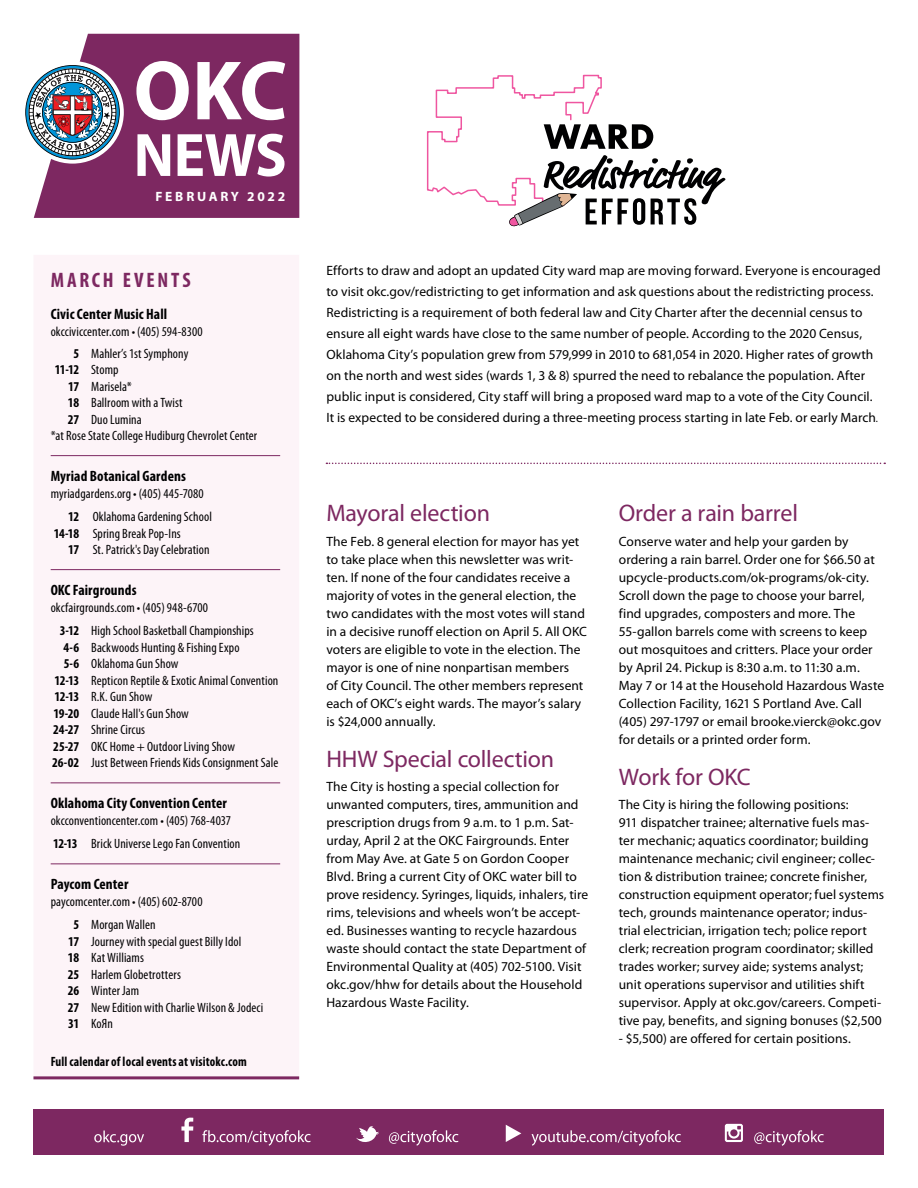
<style>
.page{position:relative;width:918px;height:1188px;background:#fff}
.page>*{position:absolute;margin:0;border:0;box-sizing:border-box;transform-origin:0 0}
.t1{font:24px "Myriad Pro";letter-spacing:-.01em;color:#7d2861}
.t2{font:700 condensed 21px "Myriad Pro";letter-spacing:.13em;color:#7d2861}
.t3{font:700 condensed 15px "Myriad Pro";letter-spacing:.005em;color:#000001}
.t4{font:13.5px/18px "Myriad Pro";letter-spacing:.005em;color:#000001}
.t5{font:condensed 13.5px/16.5px "Myriad Pro";letter-spacing:.005em;color:#000001}
.t6{font:700 condensed 13.5px "Myriad Pro";letter-spacing:.01em;color:#000001;scale:.95 1}
.t7{font:700 13.5px "Myriad Pro";letter-spacing:.2em;color:#fff}
.t8{font:700 condensed 13.5px "Myriad Pro";letter-spacing:.01em;color:#000001}
.s1{font-weight:700}
.s2{font-weight:400}
.s3{font-stretch:condensed;font-size:12px}
</style>
<div class="page">
<div style="left:34px;top:255px;width:265px;height:821px;background:#fdf4f8"></div>
<hr style="left:33px;top:1076px;width:266px;height:3px;background:#7d2861">
<hr style="left:51px;top:455px;width:229px;height:1px;background:#7d2861">
<hr style="left:51px;top:569px;width:229px;height:1px;background:#7d2861">
<hr style="left:51px;top:782px;width:229px;height:1px;background:#7d2861">
<hr style="left:51px;top:863px;width:229px;height:1px;background:#7d2861">
<svg style="left:426px;top:74px;width:299px;height:153px"></svg>
<svg style="left:326px;top:463px;width:559px;height:1px"></svg>
<svg style="left:34px;top:34px;width:265px;height:184px;background:#87386d"></svg>
<div style="left:21px;top:61px;width:103px;height:103px;background:#fff;border-radius:50%"></div>
<img style="left:25px;top:65px;width:95px;height:95px">
<svg style="left:137px;top:130px;width:148px;height:47px"></svg>
<svg style="left:136px;top:61px;width:149px;height:59px"></svg>
<div style="left:34px;top:1109px;width:850px;height:45px;background:#7d2861"></div>
<svg style="left:356px;top:1126px;width:23px;height:16px"></svg>
<svg style="left:389px;top:1130px;width:69px;height:16px"></svg>
<svg style="left:506px;top:1125px;width:15px;height:17px"></svg>
<svg style="left:532px;top:1130px;width:149px;height:16px"></svg>
<svg style="left:754px;top:1130px;width:70px;height:16px"></svg>
<svg style="left:725px;top:1124px;width:18px;height:18px"></svg>
<svg style="left:181px;top:1118px;width:12px;height:24px"></svg>
<svg style="left:202px;top:1130px;width:109px;height:16px"></svg>
<svg style="left:94px;top:1131px;width:50px;height:15px"></svg>
<p class="t7" style="left:155px;top:188px;width:131px">FEBRUARY 2022</p>
<h2 class="t2" style="left:51px;top:267px;width:141px">MARCH EVENTS</h2>
<p class="t3" style="left:51px;top:305px;width:118px">Civic Center Music Hall</p>
<p class="t5" style="left:73px;top:320px;width:131px;line-height:21.9px;text-indent:-23px">okcciviccenter.com • (405) 594-8300<br><span class="s1">5</span> Mahler’s 1st Symphony</p>
<p class="t8" style="left:55px;top:361px;width:65px">11-12 <span class="s2">Stomp</span></p>
<p class="t5" style="left:68px;top:378px;width:65px"><span class="s1">17</span> Marisela*</p>
<p class="t5" style="left:68px;top:394px;width:116px"><span class="s1">18</span> Ballroom with a Twist</p>
<p class="t5" style="left:68px;top:411px;width:75px"><span class="s1">27</span> Duo Lumina</p>
<p class="t5" style="left:51px;top:427px;width:208px">*at Rose State College Hudiburg Chevrolet Center</p>
<p class="t3" style="left:51px;top:467px;width:137px">Myriad Botanical Gardens</p>
<p class="t5" style="left:68px;top:482px;width:145px;line-height:23.2px;text-indent:-17px">myriadgardens.org • (405) 445-7080<br><span class="s1">12</span> Oklahoma Gardening School</p>
<p class="t5" style="left:68px;top:525px;width:143px;text-indent:-14px"><span class="s1">14-18</span> Spring Break Pop-Ins<br><span class="s1">17</span> St. Patrick's Day Celebration</p>
<p class="t3" style="left:51px;top:581px;width:87px">OKC Fairgrounds</p>
<p class="t5" style="left:60px;top:596px;width:196px;line-height:23.2px;text-indent:-9px">okcfairgrounds.com • (405) 948-6700<br><span class="s1">3-12</span> High School Basketball Championships</p>
<p class="t5" style="left:64px;top:639px;width:177px"><span class="s1">4-6</span> Backwoods Hunting &amp; Fishing Expo</p>
<p class="t5" style="left:64px;top:655px;width:116px"><span class="s1">5-6</span> Oklahoma Gun Show</p>
<p class="t5" style="left:55px;top:672px;width:225px"><span class="s1">12-13</span> Repticon Reptile &amp; Exotic Animal Convention</p>
<p class="t5" style="left:55px;top:688px;width:99px"><span class="s1">12-13</span> R.K. Gun Show</p>
<p class="t5" style="left:53px;top:705px;width:137px"><span class="s1">19-20</span> Claude Hall's Gun Show</p>
<p class="t5" style="left:53px;top:721px;width:93px"><span class="s1">24-27</span> Shrine Circus</p>
<p class="t5" style="left:53px;top:738px;width:183px"><span class="s1">25-27</span> OKC Home + Outdoor Living Show</p>
<p class="t5" style="left:52px;top:754px;width:227px"><span class="s1">26-02</span> Just Between Friends Kids Consignment Sale</p>
<p class="t3" style="left:51px;top:794px;width:178px">Oklahoma City Convention Center</p>
<p class="t5" style="left:51px;top:809px;width:191px;line-height:23.2px">okcconventioncenter.com • (405) 768-4037<br><span class="s1">12-13</span> Brick Universe Lego Fan Convention</p>
<p class="t3" style="left:51px;top:875px;width:79px">Paycom Center</p>
<p class="t5" style="left:73px;top:890px;width:131px;line-height:23.2px;text-indent:-23px">paycomcenter.com • (405) 602-8700<br><span class="s1">5</span> Morgan Wallen</p>
<p class="t5" style="left:68px;top:933px;width:197px"><span class="s1">17</span> Journey with special guest Billy Idol<br><span class="s1">18</span> Kat Williams<br><span class="s1">25</span> Harlem Globetrotters<br><span class="s1">26</span> Winter Jam<br><span class="s1">27</span> New Edition with Charlie Wilson &amp; Jodeci<br><span class="s1">31</span> KoЯn</p>
<p class="t6" style="left:51px;top:1053px;width:208px">Full calendar of local events at visitokc.com</p>
<p class="t4" style="left:326px;top:260px;width:556px;line-height:21px">Efforts to draw and adopt an updated City ward map are moving forward. Everyone is encouraged to visit okc.gov/redistricting to get information and ask questions about the redistricting process.<br>Redistricting is a requirement of both federal law and City Charter after the decennial census to ensure all eight wards have close to the same number of people. According to the 2020 Census, Oklahoma City’s population grew from 579,999 in 2010 to 681,054 in 2020. Higher rates of growth on the north and west sides (wards 1, 3 &amp; 8) spurred the need to rebalance the population. After public input is considered, City staff will bring a proposed ward map to a vote of the City Council.<br>It is expected to be considered during a three-meeting process starting in late Feb. or early March<span class="s3">.</span></p>
<h1 class="t1" style="left:326px;top:499px;width:165px">Mayoral election</h1>
<p class="t4" style="left:326px;top:532px;width:262px">The Feb. 8 general election for mayor has yet to take place when this newsletter was writ&shy;ten. If none of the four candidates receive a majority of votes in the general election, the two candidates with the most votes will stand in a decisive runoff election on April 5. All OKC voters are eligible to vote in the election. The mayor is one of nine nonpartisan members<br>of City Council. The other members represent each of OKC’s eight wards. The mayor’s salary is $24,000 annually.</p>
<h1 class="t1" style="left:326px;top:744px;width:229px">HHW Special collection</h1>
<p class="t4" style="left:326px;top:778px;width:263px">The City is hosting a special collection for unwanted computers, tires, ammunition and prescription drugs from 9 a.m. to 1 p.m. Sat&shy;urday, April 2 at the OKC Fairgrounds. Enter from May Ave. at Gate 5 on Gordon Cooper Blvd. Bring a current City of OKC water bill to prove residency. Syringes, liquids, inhalers, tire rims, televisions and wheels won’t be accept&shy;ed. Businesses wanting to recycle hazardous waste should contact the state Department of Environmental Quality at (405) 702-5100. Visit okc.gov/hhw for details about the Household Hazardous Waste Facility.</p>
<h1 class="t1" style="left:619px;top:499px;width:181px">Order a rain barrel</h1>
<p class="t4" style="left:619px;top:532px;width:267px">Conserve water and help your garden by ordering a rain barrel. Order one for $66.50 at upcycle-products.com/ok-programs/ok-city.<br>Scroll down the page to choose your barrel, find upgrades, composters and more. The 55-gallon barrels come with screens to keep out mosquitoes and critters. Place your order by April 24. Pickup is 8:30 a.m. to 11:30 a.m.<br>May 7 or 14 at the Household Hazardous Waste Collection Facility, 1621 S Portland Ave. Call (405) 297-1797 or email brooke.vierck@okc.gov for details or a printed order form.</p>
<h1 class="t1" style="left:619px;top:762px;width:133px">Work for OKC</h1>
<p class="t4" style="left:619px;top:796px;width:267px">The City is hiring the following positions:<br>911 dispatcher trainee; alternative fuels mas&shy;ter mechanic; aquatics coordinator; building maintenance mechanic; civil engineer; collec&shy;tion &amp; distribution trainee; concrete finisher, construction equipment operator; fuel systems tech, grounds maintenance operator; indus&shy;trial electrician, irrigation tech; police report clerk; recreation program coordinator; skilled trades worker; survey aide; systems analyst; unit operations supervisor and utilities shift supervisor. Apply at okc.gov/careers. Competi&shy;tive pay, benefits, and signing bonuses ($2,500</p>
<p class="t4" style="left:619px;top:1030px;width:233px">- $5,500) are offered for certain positions.</p>
</div>
